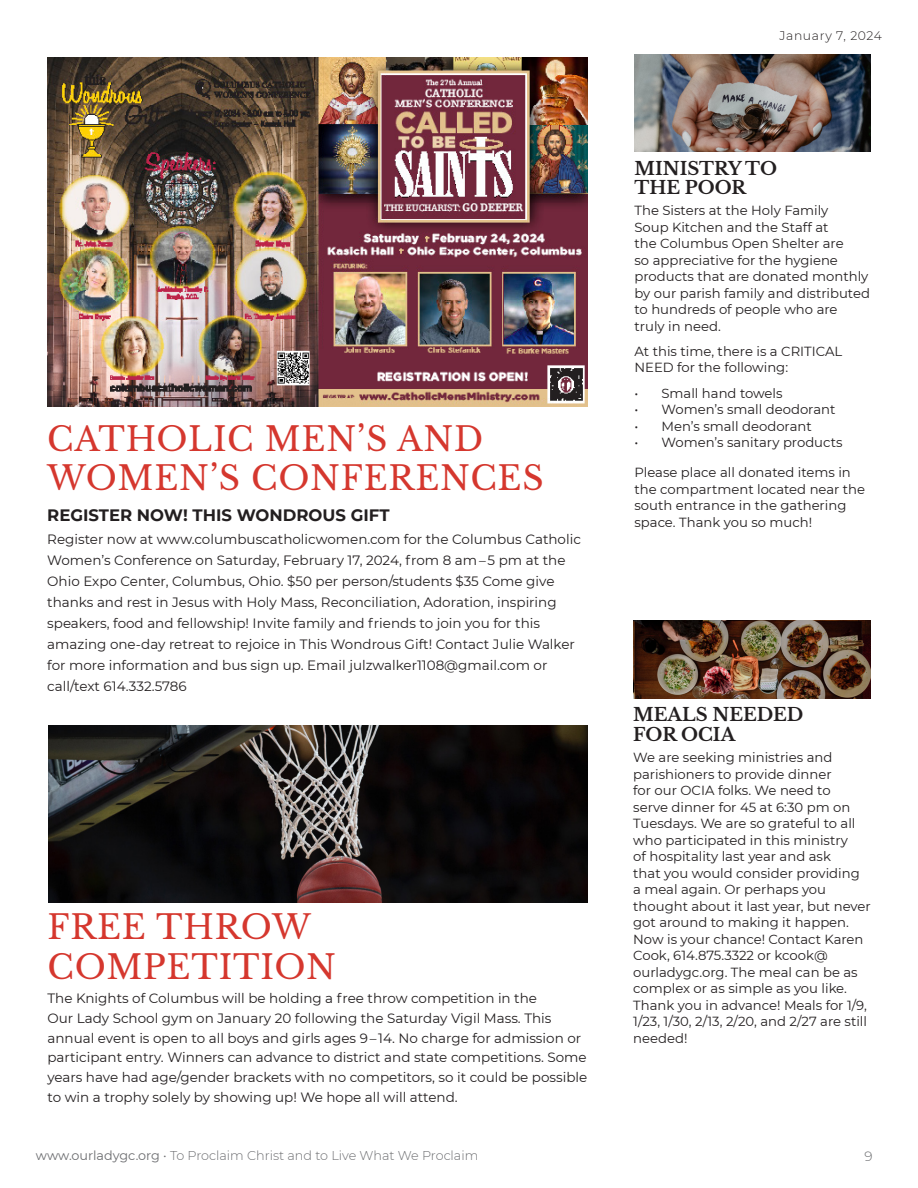
<style>
.page{position:relative;width:918px;height:1188px;background:#fff}
.page>*{position:absolute;margin:0;border:0;box-sizing:border-box;transform-origin:0 0}
.t1{font:33px/39.6px "Libre Baskerville";letter-spacing:.025em;color:#d5372e}
.Sidebar_Title{font:700 18px/19.8px "Libre Baskerville";color:#231f20}
.Subtitle{font:700 16.5px "Montserrat";color:#231f20}
.Body_Copy{font:13.5px/21px "Montserrat";color:#231f20}
.t2{font:300 13.5px "Montserrat";color:#6c6d70}
.Sidebar_Copy{font:13.2px/16.5px "Montserrat";color:#231f20}
.t3{font:300 12.75px "Montserrat";color:#6c6d70}
.t4{font:300 12.3px "Montserrat";letter-spacing:.05em;color:#231f20}
.s1{font-weight:400}
</style>
<div class="page">
<img style="left:47px;top:57px;width:541px;height:350px">
<img style="left:634px;top:54px;width:237px;height:98px">
<img style="left:48px;top:726px;width:539px;height:176px">
<img style="left:633px;top:621px;width:238px;height:77px">
<p class="t4" style="left:779px;top:27px;width:104px">January 7, 2024</p>
<p class="t1" style="left:47px;top:419px;width:498px">CATHOLIC MEN’S AND<br>WOMEN’S CONFERENCES</p>
<p class="Subtitle" style="left:47px;top:503px;width:344px">REGISTER NOW! THIS WONDROUS GIFT</p>
<p class="Body_Copy" style="left:47px;top:529px;width:535px">Register now at www.columbuscatholicwomen.com for the Columbus Catholic Women’s Conference on Saturday, February 17, 2024, from 8 am – 5 pm at the Ohio Expo Center, Columbus, Ohio. $50 per person/students $35 Come give thanks and rest in Jesus with Holy Mass, Reconciliation, Adoration, inspiring speakers, food and fellowship! Invite family and friends to join you for this amazing one-day retreat to rejoice in This Wondrous Gift! Contact Julie Walker for more information and bus sign up. Email julzwalker1108@gmail.com or call/text 614.332.5786</p>
<p class="t1" style="left:47px;top:908px;width:290px">FREE THROW<br>COMPETITION</p>
<p class="Body_Copy" style="left:47px;top:988px;width:541px;line-height:20px">The Knights of Columbus will be holding a free throw competition in the<br>Our Lady School gym on January 20 following the Saturday Vigil Mass. This annual event is open to all boys and girls ages 9 – 14. No charge for admission or participant entry. Winners can advance to district and state competitions. Some years have had age/gender brackets with no competitors, so it could be possible to win a trophy solely by showing up! We hope all will attend.</p>
<p class="Sidebar_Title" style="left:634px;top:158px;width:144px">MINISTRY TO<br>THE POOR</p>
<p class="Sidebar_Copy" style="left:634px;top:202px;width:237px">The Sisters at the Holy Family<br>Soup Kitchen and the Staff at<br>the Columbus Open Shelter are<br>so appreciative for the hygiene products that are donated monthly by our parish family and distributed to hundreds of people who are truly in need.</p>
<p class="Sidebar_Copy" style="left:634px;top:343px;width:209px">At this time, there is a CRITICAL<br>NEED for the following:</p>
<p class="Sidebar_Copy" style="left:634px;top:384px;width:150px">• Small hand towels</p>
<p class="Sidebar_Copy" style="left:634px;top:401px;width:203px">• Women’s small deodorant</p>
<p class="Sidebar_Copy" style="left:634px;top:417px;width:179px">• Men’s small deodorant</p>
<p class="Sidebar_Copy" style="left:634px;top:434px;width:210px">• Women’s sanitary products</p>
<p class="Sidebar_Copy" style="left:634px;top:464px;width:232px">Please place all donated items in the compartment located near the south entrance in the gathering space. Thank you so much!</p>
<p class="Sidebar_Title" style="left:633px;top:705px;width:172px">MEALS NEEDED<br>FOR OCIA</p>
<p class="Sidebar_Copy" style="left:633px;top:749px;width:239px">We are seeking ministries and parishioners to provide dinner<br>for our OCIA folks. We need to<br>serve dinner for 45 at 6:30 pm on<br>Tuesdays. We are so grateful to all who participated in this ministry<br>of hospitality last year and ask<br>that you would consider providing a meal again. Or perhaps you thought about it last year, but never got around to making it happen.<br>Now is your chance! Contact Karen<br>Cook, 614.875.3322 or kcook@ ourladygc.org. The meal can be as complex or as simple as you like.<br>Thank you in advance! Meals for 1/9,<br>1/23, 1/30, 2/13, 2/20, and 2/27 are still needed!</p>
<p class="t3" style="left:36px;top:1147px;width:444px"><span class="s1">www.ourladygc.org</span> • To Proclaim Christ and to Live What We Proclaim</p>
<p class="t2" style="left:865px;top:1147px;width:10px">9</p>
</div>
